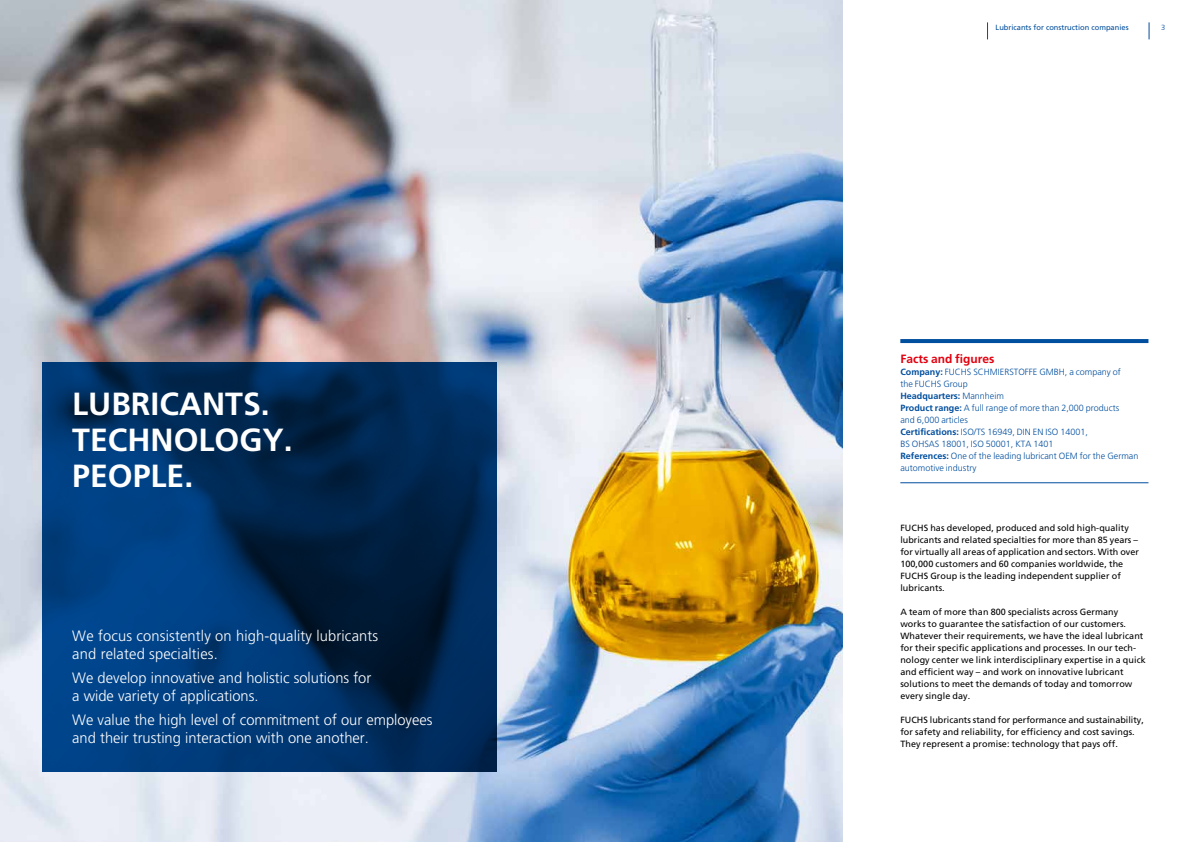
<style>
.page{position:relative;width:1191px;height:842px;background:#fff}
.page>*{position:absolute;margin:0;border:0;box-sizing:border-box;transform-origin:0 0}
.t1{font:700 32px/36px "Frutiger LT Std";color:#fff}
.t2{font:300 15px/18px "Frutiger LT Std";color:#fff}
.t3{font:700 12px "Frutiger LT Std";color:#e3000f}
.t4{font:9px/12px "Frutiger LT Std";letter-spacing:.01em;color:#000}
.t5{font:300 9px/12px "Frutiger LT Std";color:#004e9e}
.t6{font:7.5px "Frutiger LT Std";color:#004e9e}
.t7{font:300 7.5px "Frutiger LT Std";color:#004e9e}
.s1{font-weight:700}
</style>
<div class="page">
<img style="left:0;top:0;width:842px;height:842px">
<hr style="left:900px;top:482px;width:248px;height:1px;background:#004e9e">
<svg style="left:900px;top:339px;width:248px;height:4px"></svg>
<svg style="left:43px;top:363px;width:453px;height:408px"></svg>
<svg style="left:1148px;top:22px;width:1px;height:17px"></svg>
<svg style="left:987px;top:22px;width:1px;height:17px"></svg>
<h1 class="t1" style="left:72px;top:386px;width:222px">LUBRICANTS.<br>TECHNOLOGY.<br>PEOPLE.</h1>
<h2 class="t2" style="left:72px;top:627px;width:307px">We focus consistently on high-quality lubricants and related specialties.</h2>
<h2 class="t2" style="left:72px;top:669px;width:300px">We develop innovative and holistic solutions for a wide variety of applications.</h2>
<h2 class="t2" style="left:72px;top:711px;width:362px">We value the high level of commitment of our employees and their trusting interaction with one another.</h2>
<p class="t6" style="left:995px;top:23px;width:134px">Lubricants for construction companies</p>
<p class="t7" style="left:1161px;top:23px;width:6px">3</p>
<h3 class="t3" style="left:900px;top:352px;width:95px">Facts and figures</h3>
<p class="t5" style="left:900px;top:366px;width:239px"><span class="s1">Company:</span> FUCHS SCHMIERSTOFFE GMBH, a company of<br>the FUCHS Group<br><span class="s1">Headquarters:</span> Mannheim<br><span class="s1">Product range:</span> A full range of more than 2,000 products<br>and 6,000 articles<br><span class="s1">Certifications:</span> ISO/TS 16949, DIN EN ISO 14001,<br>BS OHSAS 18001, ISO 50001, KTA 1401<br><span class="s1">References:</span> One of the leading lubricant OEM for the German automotive industry</p>
<p class="t4" style="left:900px;top:522px;width:240px">FUCHS has developed, produced and sold high-quality lubricants and related specialties for more than 85 years – for virtually all areas of application and sectors. With over 100,000 customers and 60 companies worldwide, the FUCHS Group is the leading independent supplier of lubricants.</p>
<p class="t4" style="left:900px;top:606px;width:247px">A team of more than 800 specialists across Germany works to guarantee the satisfaction of our customers.<br>Whatever their requirements, we have the ideal lubricant for their specific applications and processes. In our tech&shy;nology center we link interdisciplinary expertise in a quick and efficient way – and work on innovative lubricant solutions to meet the demands of today and tomorrow every single day.</p>
<p class="t4" style="left:900px;top:714px;width:245px">FUCHS lubricants stand for performance and sustainability, for safety and reliability, for efficiency and cost savings.<br>They represent a promise: technology that pays off.</p>
</div>
